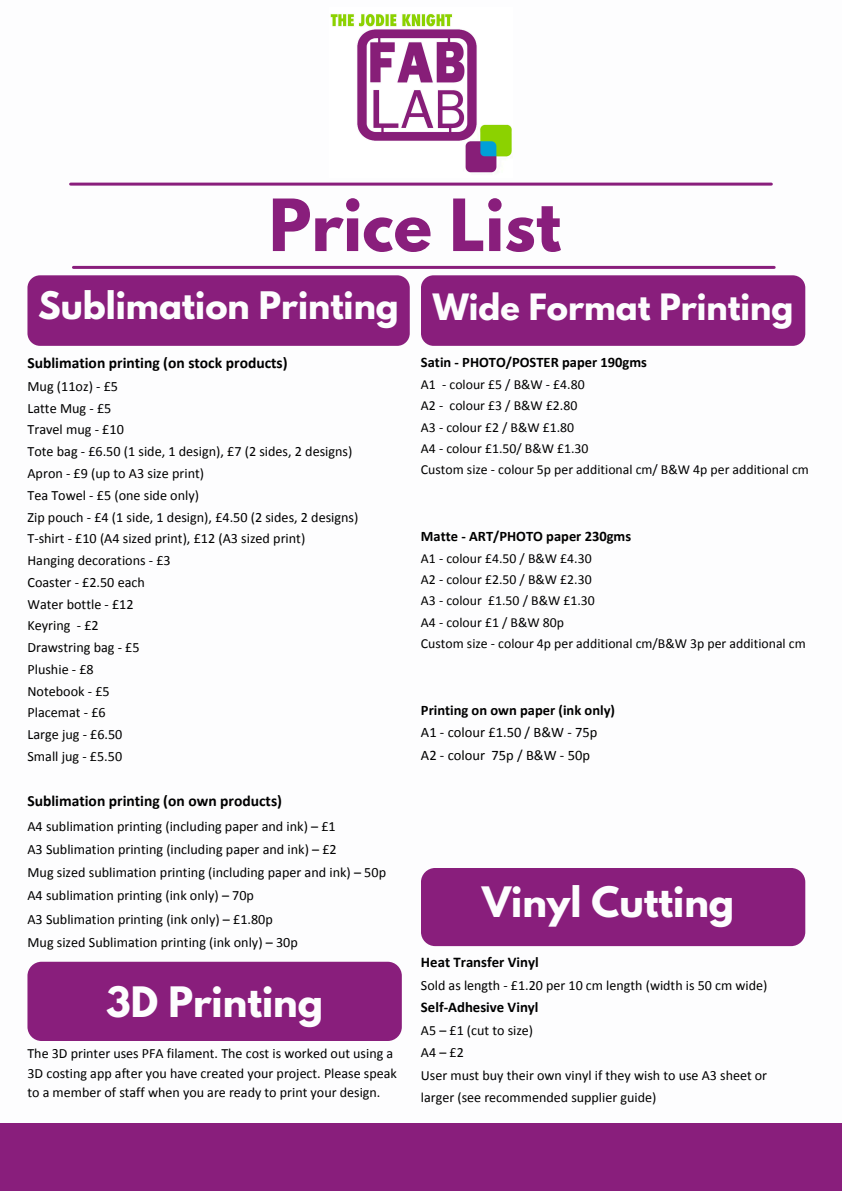
<style>
.page{position:relative;width:842px;height:1191px;background:#fff}
.page>*{position:absolute;margin:0;border:0;box-sizing:border-box;transform-origin:0 0}
.t1{font:700 63.6px "League Spartan";color:#891e7c}
.t2{font:700 37.1px "League Spartan";color:#fdfdfe}
.t3{font:700 33.6px "League Spartan";color:#fdfdfe}
.t4{font:700 32.2px "League Spartan";color:#fdfdfe}
.t5{font:700 15.6px "Calibri";color:#000}
.t6{font:700 14.8px "Calibri";color:#000}
.t7{font:700 14.5px "Calibri";color:#000}
.t8{font:14.5px "Calibri";color:#000}
.t9{font:14.2px "Calibri";color:#000}
.t10{font:14.1px/19.6px "Calibri";color:#000}
.t11{font:14px/22.1px "Calibri";color:#000}
.t12{font:13.8px "Calibri";color:#000}
</style>
<div class="page">
<div style="left:0;top:1123px;width:842px;height:67px;background:#891e7c"></div>
<div style="left:27px;top:275px;width:383px;height:71px;background:#891e7c;border-radius:13px"></div>
<hr style="left:71px;top:182px;width:700px;height:3px;background:#891e7c">
<hr style="left:73px;top:266px;width:701px;height:3px;background:#891e7c">
<img style="left:330px;top:14px;width:182px;height:159px">
<div style="left:421px;top:275px;width:384px;height:71px;background:#891e7c;border-radius:13px"></div>
<div style="left:27px;top:961px;width:375px;height:79px;background:#891e7c;border-radius:14px"></div>
<div style="left:421px;top:867px;width:384px;height:79px;background:#891e7c;border-radius:14px"></div>
<h1 class="t1" style="left:269px;top:194px;width:293px">Price List</h1>
<h2 class="t3" style="left:38px;top:288px;width:362px">Sublimation Printing</h2>
<h3 class="t4" style="left:433px;top:291px;width:362px">Wide Format Printing</h3>
<p class="t5" style="left:27px;top:356px;width:262px">Sublimation printing (on stock products)</p>
<p class="t9" style="left:27px;top:380px;width:92px">Mug (11oz) - £5</p>
<p class="t9" style="left:27px;top:402px;width:85px">Latte Mug - £5</p>
<p class="t9" style="left:27px;top:424px;width:98px">Travel mug - £10</p>
<p class="t9" style="left:27px;top:445px;width:326px">Tote bag - £6.50 (1 side, 1 design), £7 (2 sides, 2 designs)</p>
<p class="t9" style="left:27px;top:467px;width:178px">Apron - £9 (up to A3 size print)</p>
<p class="t9" style="left:27px;top:489px;width:173px">Tea Towel - £5 (one side only)</p>
<p class="t9" style="left:27px;top:511px;width:332px">Zip pouch - £4 (1 side, 1 design), £4.50 (2 sides, 2 designs)</p>
<p class="t9" style="left:27px;top:532px;width:279px">T-shirt - £10 (A4 sized print), £12 (A3 sized print)</p>
<p class="t9" style="left:27px;top:554px;width:145px">Hanging decorations - £3</p>
<p class="t9" style="left:27px;top:576px;width:119px">Coaster - £2.50 each</p>
<p class="t9" style="left:27px;top:598px;width:108px">Water bottle - £12</p>
<p class="t9" style="left:27px;top:619px;width:73px">Keyring - £2</p>
<p class="t9" style="left:27px;top:641px;width:114px">Drawstring bag - £5</p>
<p class="t9" style="left:27px;top:663px;width:68px">Plushie - £8</p>
<p class="t9" style="left:27px;top:685px;width:84px">Notebook - £5</p>
<p class="t9" style="left:27px;top:706px;width:80px">Placemat - £6</p>
<p class="t9" style="left:27px;top:728px;width:96px">Large jug - £6.50</p>
<p class="t9" style="left:27px;top:750px;width:96px">Small jug - £5.50</p>
<p class="t5" style="left:27px;top:794px;width:256px">Sublimation printing (on own products)</p>
<p class="t9" style="left:27px;top:820px;width:310px">A4 sublimation printing (including paper and ink) – £1</p>
<p class="t9" style="left:27px;top:843px;width:311px">A3 Sublimation printing (including paper and ink) – £2</p>
<p class="t9" style="left:27px;top:866px;width:360px">Mug sized sublimation printing (including paper and ink) – 50p</p>
<p class="t9" style="left:27px;top:889px;width:228px">A4 sublimation printing (ink only) – 70p</p>
<p class="t9" style="left:27px;top:913px;width:247px">A3 Sublimation printing (ink only) – £1.80p</p>
<p class="t9" style="left:27px;top:936px;width:272px">Mug sized Sublimation printing (ink only) – 30p</p>
<h2 class="t2" style="left:106px;top:983px;width:218px">3D Printing</h2>
<p class="t7" style="left:421px;top:356px;width:227px">Satin - PHOTO/POSTER paper 190gms</p>
<p class="t12" style="left:421px;top:379px;width:165px">A1 - colour £5 / B&amp;W - £4.80</p>
<p class="t12" style="left:421px;top:400px;width:158px">A2 - colour £3 / B&amp;W £2.80</p>
<p class="t12" style="left:421px;top:421px;width:155px">A3 - colour £2 / B&amp;W £1.80</p>
<p class="t12" style="left:421px;top:442px;width:169px">A4 - colour £1.50/ B&amp;W £1.30</p>
<p class="t12" style="left:421px;top:464px;width:389px">Custom size - colour 5p per additional cm/ B&amp;W 4p per additional cm</p>
<p class="t7" style="left:421px;top:530px;width:212px">Matte - ART/PHOTO paper 230gms</p>
<p class="t12" style="left:421px;top:552px;width:172px">A1 - colour £4.50 / B&amp;W £4.30</p>
<h2 class="t12" style="left:421px;top:573px;width:172px">A2 - colour £2.50 / B&amp;W £2.30</h2>
<p class="t12" style="left:421px;top:595px;width:175px">A3 - colour £1.50 / B&amp;W £1.30</p>
<p class="t12" style="left:421px;top:616px;width:145px">A4 - colour £1 / B&amp;W 80p</p>
<p class="t12" style="left:421px;top:637px;width:386px">Custom size - colour 4p per additional cm/B&amp;W 3p per additional cm</p>
<p class="t7" style="left:421px;top:703px;width:196px">Printing on own paper (ink only)</p>
<p class="t8" style="left:421px;top:726px;width:178px">A1 - colour £1.50 / B&amp;W - 75p</p>
<p class="t8" style="left:421px;top:748px;width:170px">A2 - colour 75p / B&amp;W - 50p</p>
<p class="t2" style="left:482px;top:883px;width:254px">Vinyl Cutting</p>
<p class="t6" style="left:421px;top:956px;width:119px">Heat Transfer Vinyl</p>
<p class="t11" style="left:421px;top:975px;width:348px">Sold as length - £1.20 per 10 cm length (width is 50 cm wide)</p>
<p class="t6" style="left:421px;top:1001px;width:119px">Self-Adhesive Vinyl</p>
<p class="t11" style="left:421px;top:1020px;width:114px">A5 – £1 (cut to size)</p>
<p class="t11" style="left:421px;top:1042px;width:44px">A4 – £2</p>
<p class="t11" style="left:421px;top:1064px;width:348px">User must buy their own vinyl if they wish to use A3 sheet or larger (see recommended supplier guide)</p>
<p class="t10" style="left:27px;top:1044px;width:371px">The 3D printer uses PFA filament. The cost is worked out using a<br>3D costing app after you have created your project. Please speak to a member of staff when you are ready to print your design.</p>
</div>
